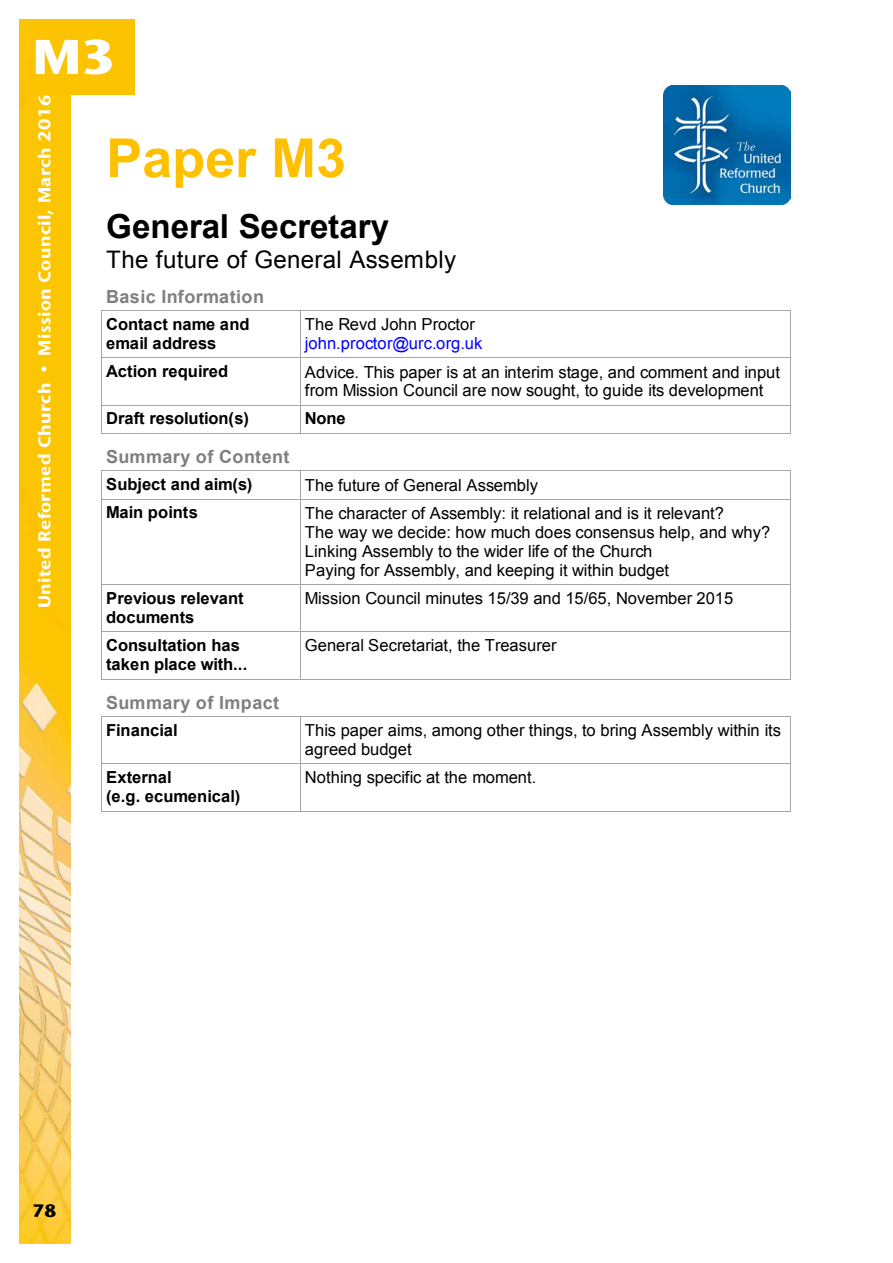
<style>
.page{position:relative;width:893px;height:1263px;background:#fff}
.page>*{position:absolute;margin:0;border:0;box-sizing:border-box;transform-origin:0 0}
.t1{font:700 54px "Arial";color:#ffc000}
.main_side_head_copy{font:800 48.6px "Stone Sans IIITC Std";color:#fff;scale:1.11 1}
.t2{font:700 33.15px "Arial";color:#000}
.t3{font:24.15px "Arial";letter-spacing:.01em;color:#000}
.t4{font:700 18px "Arial";letter-spacing:.025em;color:#7f7f7f}
.t5{font:800 18px "Stone Sans IIITC Std";color:#000}
.t6{font:700 17.1px "Stone Sans IIITC Std";letter-spacing:.02em;color:#fff;scale:1.05 1}
.t7{font:16.5px/18.9px "Arial";color:#000}
.t8{font:700 16.5px/19px "Arial";color:#000}
.t9{font:16.5px/19px "Arial";letter-spacing:.005em;color:#00f}
.s1{color:#000}
</style>
<div class="page">
<hr style="left:102px;top:310px;width:198px;height:1px;background:#a6a6a6">
<hr style="left:301px;top:310px;width:489px;height:1px;background:#a6a6a6">
<hr style="left:102px;top:315px;width:1px;height:42px;background:#a6a6a6">
<hr style="left:300px;top:315px;width:1px;height:42px;background:#a6a6a6">
<hr style="left:790px;top:315px;width:1px;height:42px;background:#a6a6a6">
<hr style="left:102px;top:357px;width:198px;height:1px;background:#a6a6a6">
<hr style="left:301px;top:357px;width:489px;height:1px;background:#a6a6a6">
<hr style="left:102px;top:363px;width:1px;height:42px;background:#a6a6a6">
<hr style="left:300px;top:363px;width:1px;height:42px;background:#a6a6a6">
<hr style="left:790px;top:363px;width:1px;height:42px;background:#a6a6a6">
<hr style="left:102px;top:405px;width:198px;height:1px;background:#a6a6a6">
<hr style="left:301px;top:405px;width:489px;height:1px;background:#a6a6a6">
<hr style="left:102px;top:433px;width:198px;height:1px;background:#a6a6a6">
<svg style="left:300px;top:405px;width:1px;height:29px"></svg>
<hr style="left:301px;top:433px;width:489px;height:1px;background:#a6a6a6">
<svg style="left:790px;top:405px;width:1px;height:29px"></svg>
<hr style="left:102px;top:471px;width:198px;height:1px;background:#a6a6a6">
<hr style="left:301px;top:471px;width:489px;height:1px;background:#a6a6a6">
<hr style="left:102px;top:499px;width:198px;height:1px;background:#a6a6a6">
<svg style="left:300px;top:471px;width:1px;height:33px"></svg>
<hr style="left:301px;top:499px;width:489px;height:1px;background:#a6a6a6">
<svg style="left:790px;top:471px;width:1px;height:33px"></svg>
<hr style="left:102px;top:504px;width:1px;height:80px;background:#a6a6a6">
<hr style="left:300px;top:504px;width:1px;height:80px;background:#a6a6a6">
<hr style="left:790px;top:504px;width:1px;height:80px;background:#a6a6a6">
<hr style="left:102px;top:584px;width:198px;height:1px;background:#a6a6a6">
<hr style="left:301px;top:584px;width:489px;height:1px;background:#a6a6a6">
<hr style="left:102px;top:589px;width:1px;height:42px;background:#a6a6a6">
<hr style="left:300px;top:589px;width:1px;height:42px;background:#a6a6a6">
<hr style="left:790px;top:589px;width:1px;height:42px;background:#a6a6a6">
<hr style="left:102px;top:631px;width:198px;height:1px;background:#a6a6a6">
<hr style="left:301px;top:631px;width:489px;height:1px;background:#a6a6a6">
<hr style="left:102px;top:636px;width:1px;height:43px;background:#a6a6a6">
<hr style="left:102px;top:679px;width:198px;height:1px;background:#a6a6a6">
<hr style="left:300px;top:636px;width:1px;height:43px;background:#a6a6a6">
<hr style="left:301px;top:679px;width:489px;height:1px;background:#a6a6a6">
<hr style="left:790px;top:636px;width:1px;height:43px;background:#a6a6a6">
<hr style="left:102px;top:716px;width:198px;height:1px;background:#a6a6a6">
<hr style="left:301px;top:716px;width:489px;height:1px;background:#a6a6a6">
<hr style="left:102px;top:721px;width:1px;height:42px;background:#a6a6a6">
<hr style="left:300px;top:721px;width:1px;height:42px;background:#a6a6a6">
<hr style="left:790px;top:721px;width:1px;height:42px;background:#a6a6a6">
<hr style="left:102px;top:763px;width:198px;height:1px;background:#a6a6a6">
<hr style="left:301px;top:763px;width:489px;height:1px;background:#a6a6a6">
<hr style="left:102px;top:768px;width:1px;height:43px;background:#a6a6a6">
<hr style="left:102px;top:811px;width:198px;height:1px;background:#a6a6a6">
<hr style="left:300px;top:768px;width:1px;height:43px;background:#a6a6a6">
<hr style="left:301px;top:811px;width:489px;height:1px;background:#a6a6a6">
<hr style="left:790px;top:768px;width:1px;height:43px;background:#a6a6a6">
<img style="left:19px;top:19px;width:51px;height:1225px">
<div style="left:32px;top:19px;width:102px;height:76px;background:#fcc400"></div>
<img style="left:664px;top:85px;width:127px;height:119px">
<p class="main_side_head_copy" style="left:32px;top:25px;width:77px">M3</p>
<p class="t6" style="left:34px;top:608px;width:491px;rotate:-90deg">United Reformed Church • Mission Council, March 2016</p>
<p class="t1" style="left:106px;top:122px;width:241px">Paper M3</p>
<p class="t2" style="left:106px;top:204px;width:284px">General Secretary</p>
<p class="t3" style="left:106px;top:243px;width:352px">The future of General Assembly</p>
<p class="t4" style="left:106px;top:285px;width:159px">Basic Information</p>
<p class="t8" style="left:106px;top:315px;width:145px">Contact name and email address</p>
<p class="t9" style="left:305px;top:315px;width:179px"><span class="s1">The Revd John Proctor </span>john.proctor@urc.org.uk</p>
<p class="t8" style="left:106px;top:362px;width:124px">Action required</p>
<p class="t7" style="left:305px;top:363px;width:477px">Advice. This paper is at an interim stage, and comment and input from Mission Council are now sought, to guide its development</p>
<p class="t8" style="left:106px;top:410px;width:144px">Draft resolution(s)</p>
<p class="t8" style="left:305px;top:410px;width:42px">None</p>
<p class="t4" style="left:106px;top:445px;width:185px">Summary of Content</p>
<p class="t8" style="left:106px;top:475px;width:148px">Subject and aim(s)</p>
<p class="t7" style="left:305px;top:476px;width:235px">The future of General Assembly</p>
<p class="t8" style="left:106px;top:504px;width:93px">Main points</p>
<p class="t7" style="left:305px;top:504px;width:467px">The character of Assembly: it relational and is it relevant?<br>The way we decide: how much does consensus help, and why?<br>Linking Assembly to the wider life of the Church<br>Paying for Assembly, and keeping it within budget</p>
<p class="t8" style="left:106px;top:589px;width:139px">Previous relevant documents</p>
<p class="t7" style="left:305px;top:589px;width:430px">Mission Council minutes 15/39 and 15/65, November 2015</p>
<p class="t8" style="left:106px;top:636px;width:143px">Consultation has taken place with...</p>
<p class="t7" style="left:305px;top:636px;width:253px">General Secretariat, the Treasurer</p>
<p class="t4" style="left:106px;top:691px;width:175px">Summary of Impact</p>
<p class="t8" style="left:106px;top:721px;width:73px">Financial</p>
<p class="t7" style="left:305px;top:721px;width:478px">This paper aims, among other things, to bring Assembly within its agreed budget</p>
<p class="t8" style="left:106px;top:768px;width:136px">External<br>(e.g. ecumenical)</p>
<p class="t7" style="left:305px;top:768px;width:233px">Nothing specific at the moment.</p>
<p class="t5" style="left:33px;top:1199px;width:26px">78</p>
</div>
